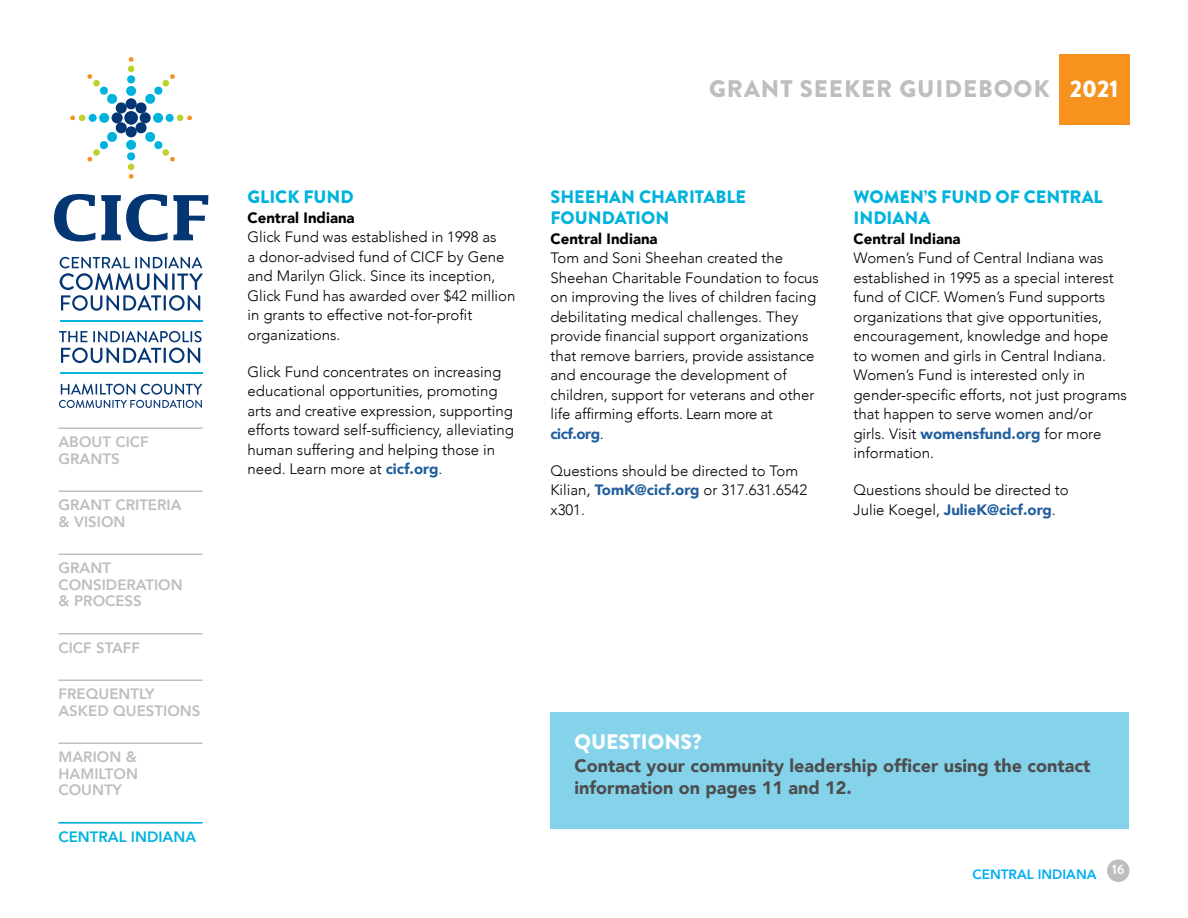
<style>
.page{position:relative;width:1188px;height:918px;background:#fff}
.page>*{position:absolute;margin:0;border:0;box-sizing:border-box;transform-origin:0 0}
.t1{font:900 24px "Brandon Grotesque";letter-spacing:.04em;color:#bcbec0}
.t2{font:900 21px "Brandon Grotesque";color:#fff}
.t3{font:900 18px/22.5px "Avenir";color:#4d4d4f}
.t4{font:900 18px/21px "Brandon Grotesque";color:#00b3dc}
.t5{font:300 15px/19.5px "Avenir";color:#000}
.t6{font:800 15px/16.5px "Avenir";color:#bcbec0}
.t7{font:900 15px "Avenir";color:#000}
.t8{font:800 15px "Avenir";color:#00b3dc}
.t9{font:800 13.5px "Avenir";color:#00aeef}
.t10{font:700 13.5px "Brandon Grotesque";color:#fff}
.s1{color:#fff}
.s2{font-weight:900;color:#215e9e}
.s3{font-weight:400;font-style:italic}
</style>
<div class="page">
<div style="left:1107px;top:860px;width:23px;height:22px;background:#bcbec0;border-radius:50%"></div>
<div style="left:1059px;top:54px;width:71px;height:71px;background:#f7921e"></div>
<svg style="left:54px;top:194px;width:41px;height:47px"></svg>
<svg style="left:101px;top:194px;width:107px;height:47px"></svg>
<svg style="left:60px;top:257px;width:143px;height:54px"></svg>
<svg style="left:59px;top:331px;width:28px;height:11px"></svg>
<svg style="left:93px;top:331px;width:109px;height:11px"></svg>
<svg style="left:61px;top:348px;width:139px;height:15px"></svg>
<svg style="left:70px;top:57px;width:122px;height:122px"></svg>
<hr style="left:60px;top:320px;width:142px;height:2px;background:#00b3dc">
<hr style="left:60px;top:372px;width:142px;height:2px;background:#00b3dc">
<svg style="left:59px;top:384px;width:143px;height:24px"></svg>
<hr style="left:58px;top:428px;width:144px;height:1px;background:#bcbec0">
<hr style="left:58px;top:490px;width:144px;height:2px;background:#bcbec0">
<hr style="left:58px;top:554px;width:144px;height:1px;background:#bcbec0">
<hr style="left:58px;top:633px;width:144px;height:1px;background:#bcbec0">
<hr style="left:58px;top:680px;width:144px;height:1px;background:#bcbec0">
<hr style="left:58px;top:742px;width:144px;height:2px;background:#bcbec0">
<div style="left:550px;top:712px;width:580px;height:116px;background:#85d3eb"></div>
<hr style="left:58px;top:822px;width:144px;height:2px;background:#00b3dc">
<p class="t6" style="left:58px;top:434px;width:92px">ABOUT CICF<br>GRANTS</p>
<p class="t6" style="left:58px;top:497px;width:125px">GRANT CRITERIA &amp; VISION</p>
<p class="t6" style="left:58px;top:560px;width:126px">GRANT<br>CONSIDERATION &amp; PROCESS</p>
<p class="t6" style="left:58px;top:639px;width:83px">CICF STAFF</p>
<p class="t6" style="left:58px;top:686px;width:143px">FREQUENTLY<br>ASKED QUESTIONS</p>
<p class="t6" style="left:58px;top:749px;width:81px;text-align:justify">MARION &amp; HAMILTON COUNTY</p>
<p class="t8" style="left:58px;top:825px;width:139px">CENTRAL INDIANA</p>
<h1 class="t1" style="left:709px;top:71px;width:411px">GRANT SEEKER GUIDEBOOK <span class="s1">2021</span></h1>
<p class="t4" style="left:248px;top:187px;width:108px">GLICK FUND</p>
<p class="t7" style="left:248px;top:205px;width:109px">Central Indiana</p>
<p class="t5" style="left:248px;top:227px;width:269px">Glick Fund was established in 1998 as<br>a donor-advised fund of CICF by Gene and Marilyn Glick. Since its inception, Glick Fund has awarded over $42 million in grants to effective not-for-profit organizations.</p>
<p class="t5" style="left:248px;top:362px;width:268px">Glick Fund concentrates on increasing educational opportunities, promoting arts and creative expression, supporting efforts toward self-sufficiency, alleviating human suffering and helping those in need. Learn more at <span class="s2">cicf.org</span>.</p>
<p class="t4" style="left:550px;top:187px;width:197px">SHEEHAN CHARITABLE<br>FOUNDATION</p>
<p class="t7" style="left:550px;top:226px;width:109px">Central Indiana</p>
<p class="t5" style="left:550px;top:248px;width:270px">Tom and Soni Sheehan created the Sheehan Charitable Foundation to focus on improving the lives of children facing debilitating medical challenges. They provide financial support organizations that remove barriers, provide assistance and encourage the development of children, support for veterans and other life affirming efforts. Learn more at <span class="s2">cicf.org</span>.</p>
<p class="t5" style="left:550px;top:461px;width:258px">Questions should be directed to Tom<br>Kilian<span class="s3">,</span> <span class="s2">TomK@cicf.org</span> or 317.631.6542 x301.</p>
<p class="t4" style="left:854px;top:187px;width:251px">WOMEN’S FUND OF CENTRAL<br>INDIANA</p>
<p class="t7" style="left:854px;top:226px;width:109px">Central Indiana</p>
<p class="t5" style="left:854px;top:248px;width:275px">Women’s Fund of Central Indiana was established in 1995 as a special interest fund of CICF. Women’s Fund supports organizations that give opportunities, encouragement, knowledge and hope<br>to women and girls in Central Indiana.<br>Women’s Fund is interested only in gender-specific efforts, not just programs that happen to serve women and/or girls. Visit <span class="s2">womensfund.org</span> for more information.</p>
<p class="t5" style="left:854px;top:480px;width:217px">Questions should be directed to<br>Julie Koegel, <span class="s2">JulieK@cicf.org</span>.</p>
<h2 class="t2" style="left:575px;top:727px;width:129px">QUESTIONS?</h2>
<p class="t3" style="left:575px;top:754px;width:517px">Contact your community leadership officer using the contact information on pages 11 and 12.</p>
<p class="t9" style="left:973px;top:864px;width:125px">CENTRAL INDIANA</p>
<p class="t10" style="left:1112px;top:860px;width:14px">16</p>
</div>
